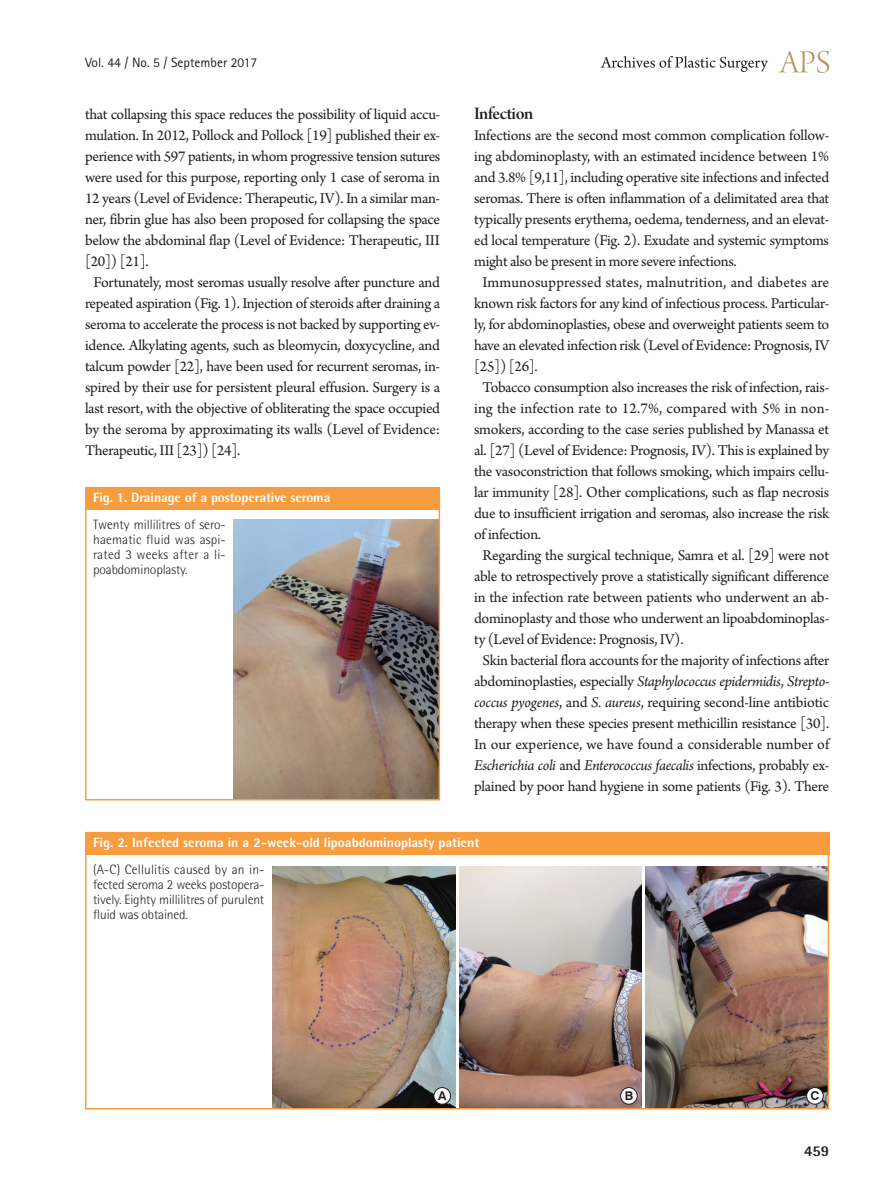
<style>
.page{position:relative;width:893px;height:1191px;background:#fff}
.page>*{position:absolute;margin:0;border:0;box-sizing:border-box;transform-origin:0 0}
.중제목{font:18.75px "Arno Pro Smbd Display";letter-spacing:-.02em;color:#231f20}
.본문{font:15.75px/21px "Arno Pro";letter-spacing:-.02em;color:#231f20;text-align:justify}
.본문_0{font:15.75px/21px "Arno Pro";letter-spacing:-.02em;color:#231f20;text-align:justify}
.t1{font:800 15px "Rotis Semi Sans Std";color:#231f20}
.그림설명{font:300 13.5px/15px "Rotis Semi Sans Std";letter-spacing:-.01em;color:#231f20;text-align:justify}
.표그림제목{font:800 13.5px "Rotis Semi Sans Std";color:#fff}
.t2{font:13.5px "Rotis Sans Serif Std";color:#231f20}
.t3{font:700 12.15px "Swiss 721 BT";color:#231f20}
.s1{font-style:italic}
</style>
<div class="page">
<svg style="left:779px;top:51px;width:50px;height:22px"></svg>
<svg style="left:601px;top:56px;width:167px;height:16px"></svg>
<img style="left:234px;top:520px;width:203px;height:277px">
<div style="left:85px;top:487px;width:354px;height:23px;background:#f89d3d"></div>
<div style="left:85px;top:487px;width:355px;height:313px;border:2px solid #f89d3d"></div>
<div style="left:85px;top:832px;width:744px;height:22px;background:#f89d3d"></div>
<img style="left:273px;top:866px;width:182px;height:240px">
<img style="left:459px;top:866px;width:183px;height:240px">
<img style="left:646px;top:866px;width:180px;height:240px">
<div style="left:434px;top:1087px;width:17px;height:17px;background:#fff;border-radius:50%"></div>
<div style="left:434px;top:1087px;width:17px;height:17px;border:1px solid #231f20;border-radius:50%"></div>
<div style="left:807px;top:1087px;width:16px;height:17px;background:#fff;border-radius:50%"></div>
<div style="left:806px;top:1087px;width:17px;height:17px;border:1px solid #231f20;border-radius:50%"></div>
<div style="left:621px;top:1087px;width:16px;height:17px;background:#fff;border-radius:50%"></div>
<div style="left:620px;top:1087px;width:17px;height:17px;border:1px solid #231f20;border-radius:50%"></div>
<div style="left:85px;top:832px;width:744px;height:277px;border:2px solid #f89d3d"></div>
<p class="t2" style="left:85px;top:54px;width:174px">Vol. 44 / No. 5 / September 2017</p>
<p class="본문" style="left:85px;top:105px;width:357px">that collapsing this space reduces the possibility of liquid accu&shy;mulation. In 2012, Pollock and Pollock [19] published their ex&shy;perience with 597 patients, in whom progressive tension sutures were used for this purpose, reporting only 1 case of seroma in 12 years (Level of Evidence: Therapeutic, IV). In a similar man&shy;ner, fibrin glue has also been proposed for collapsing the space below the abdominal flap (Level of Evidence: Therapeutic, III [20]) [21].</p>
<p class="본문" style="left:85px;top:273px;width:357px;text-indent:9px">Fortunately, most seromas usually resolve after puncture and repeated aspiration (Fig. 1). Injection of steroids after draining a seroma to accelerate the process is not backed by supporting ev&shy;idence. Alkylating agents, such as bleomycin, doxycycline, and talcum powder [22], have been used for recurrent seromas, in&shy;spired by their use for persistent pleural effusion. Surgery is a last resort, with the objective of obliterating the space occupied by the seroma by approximating its walls (Level of Evidence:<br>Therapeutic, III [23]) [24].</p>
<p class="표그림제목" style="left:93px;top:489px;width:239px">Fig. 1. Drainage of a postoperative seroma</p>
<p class="그림설명" style="left:93px;top:517px;width:134px">Twenty millilitres of sero&shy;haematic fluid was aspi&shy;rated 3 weeks after a li&shy;poabdominoplasty.</p>
<p class="중제목" style="left:474px;top:103px;width:61px">Infection</p>
<p class="본문_0" style="left:474px;top:126px;width:357px">Infections are the second most common complication follow&shy;ing abdominoplasty, with an estimated incidence between 1% and 3.8% [9,11], including operative site infections and infected seromas. There is often inflammation of a delimitated area that typically presents erythema, oedema, tenderness, and an elevat&shy;ed local temperature (Fig. 2). Exudate and systemic symptoms might also be present in more severe infections.</p>
<p class="본문" style="left:474px;top:273px;width:357px;text-indent:9px">Immunosuppressed states, malnutrition, and diabetes are known risk factors for any kind of infectious process. Particular&shy;ly, for abdominoplasties, obese and overweight patients seem to have an elevated infection risk (Level of Evidence: Prognosis, IV [25]) [26].</p>
<p class="본문" style="left:474px;top:378px;width:357px;text-indent:9px">Tobacco consumption also increases the risk of infection, rais&shy;ing the infection rate to 12.7%, compared with 5% in non&shy;smokers, according to the case series published by Manassa et al. [27] (Level of Evidence: Prognosis, IV). This is explained by the vasoconstriction that follows smoking, which impairs cellu&shy;lar immunity [28]. Other complications, such as flap necrosis due to insufficient irrigation and seromas, also increase the risk of infection.</p>
<p class="본문" style="left:474px;top:546px;width:357px;text-indent:9px">Regarding the surgical technique, Samra et al. [29] were not able to retrospectively prove a statistically significant difference in the infection rate between patients who underwent an ab&shy;dominoplasty and those who underwent an lipoabdominoplas&shy;ty (Level of Evidence: Prognosis, IV).</p>
<p class="본문" style="left:474px;top:651px;width:357px;text-align:center">Skin bacterial flora accounts for the majority of infections after abdominoplasties, especially <span class="s1">Staphylococcus epidermidis</span>, <span class="s1">Strepto&shy;coccus pyogenes</span>, and <span class="s1">S. aureus</span>, requiring second-line antibiotic therapy when these species present methicillin resistance [30].<br>In our experience, we have found a considerable number of <span class="s1">Escherichia coli</span> and <span class="s1">Enterococcus faecalis</span> infections, probably ex&shy;plained by poor hand hygiene in some patients (Fig. 3). There</p>
<p class="표그림제목" style="left:93px;top:833px;width:388px">Fig. 2. Infected seroma in a 2-week-old lipoabdominoplasty patient</p>
<p class="그림설명" style="left:93px;top:861px;width:173px">(A-C) Cellulitis caused by an in&shy;fected seroma 2 weeks postopera&shy;tively. Eighty millilitres of purulent fluid was obtained.</p>
<p class="t3" style="left:438px;top:1088px;width:10px">A</p>
<p class="t3" style="left:625px;top:1088px;width:10px">B</p>
<p class="t3" style="left:810px;top:1088px;width:10px">C</p>
<p class="t1" style="left:804px;top:1141px;width:27px">459</p>
</div>
